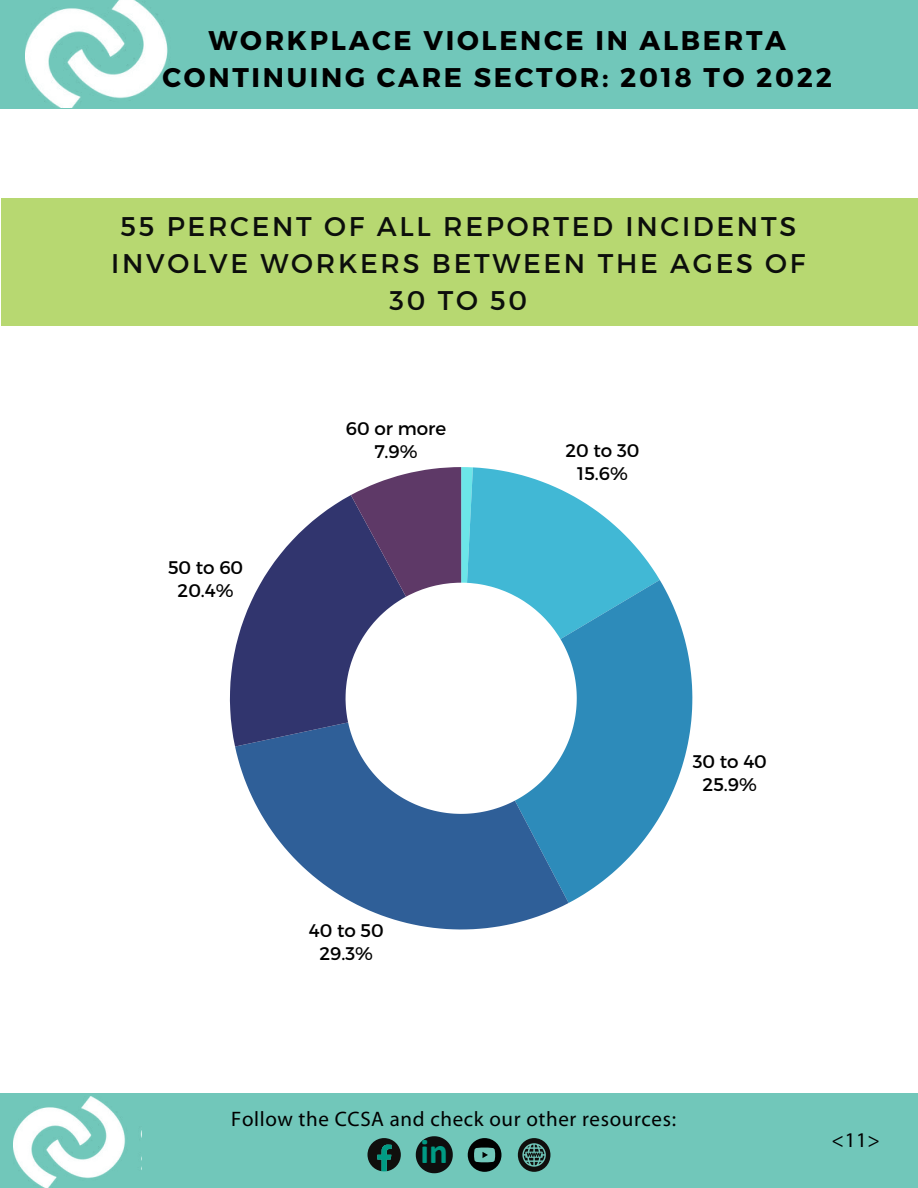
<style>
.page{position:relative;width:918px;height:1188px;background:#fff}
.page>*{position:absolute;margin:0;border:0;box-sizing:border-box;transform-origin:0 0}
.t1{font:700 35.1px "Calibri";color:#009b84}
.t2{font:27px/37.2px "Montserrat";letter-spacing:.1em;color:#0c0e0c;text-align:center}
.t3{font:700 27px/37.2px "Montserrat";letter-spacing:.1em;color:#000;text-align:center}
.t4{font:21px "Myriad Pro";letter-spacing:.03em;color:#000}
.t5{font:18.3px/22.8px "Montserrat";color:#000;text-align:center}
</style>
<div class="page">
<div style="left:1px;top:199px;width:917px;height:127px;background:#b7d871"></div>
<svg style="left:560px;top:580px;width:132px;height:323px;fill:#2d8bba"></svg>
<svg style="left:235px;top:722px;width:334px;height:208px;fill:#2f5f98"></svg>
<svg style="left:230px;top:495px;width:176px;height:252px;fill:#31356e"></svg>
<svg style="left:351px;top:467px;width:309px;height:172px"></svg>
<div style="left:0;top:1093px;width:918px;height:95px;background:#71c7ba"></div>
<svg style="left:368px;top:1138px;width:33px;height:33px"></svg>
<svg style="left:468px;top:1138px;width:33px;height:34px"></svg>
<svg style="left:518px;top:1138px;width:32px;height:34px"></svg>
<img style="left:13px;top:1096px;width:129px;height:92px">
<svg style="left:416px;top:1136px;width:37px;height:37px"></svg>
<div style="left:0;top:0;width:918px;height:109px;background:#71c7ba"></div>
<img style="left:26px;top:0;width:142px;height:108px">
<p class="t3" style="left:163px;top:20px;width:671px">WORKPLACE VIOLENCE IN ALBERTA<br>CONTINUING CARE SECTOR: 2018 TO 2022</p>
<p class="t2" style="left:111px;top:207px;width:696px">55 PERCENT OF ALL REPORTED INCIDENTS<br>INVOLVE WORKERS BETWEEN THE AGES OF<br>30 TO 50</p>
<p class="t5" style="left:168px;top:555px;width:77px">50 to 60<br>20.4%</p>
<p class="t5" style="left:346px;top:416px;width:102px">60 or more<br>7.9%</p>
<p class="t5" style="left:566px;top:438px;width:76px;line-height:23.2px">20 to 30<br>15.6%</p>
<p class="t5" style="left:309px;top:918px;width:76px">40 to 50<br>29.3%</p>
<p class="t5" style="left:693px;top:749px;width:76px">30 to 40<br>25.9%</p>
<p class="t4" style="left:231px;top:1110px;width:446px">Follow the CCSA and check our other resources:</p>
<p class="t1" style="left:421px;top:1137px;width:29px">in</p>
<p class="t4" style="left:832px;top:1131px;width:50px">&lt;11&gt;</p>
</div>
